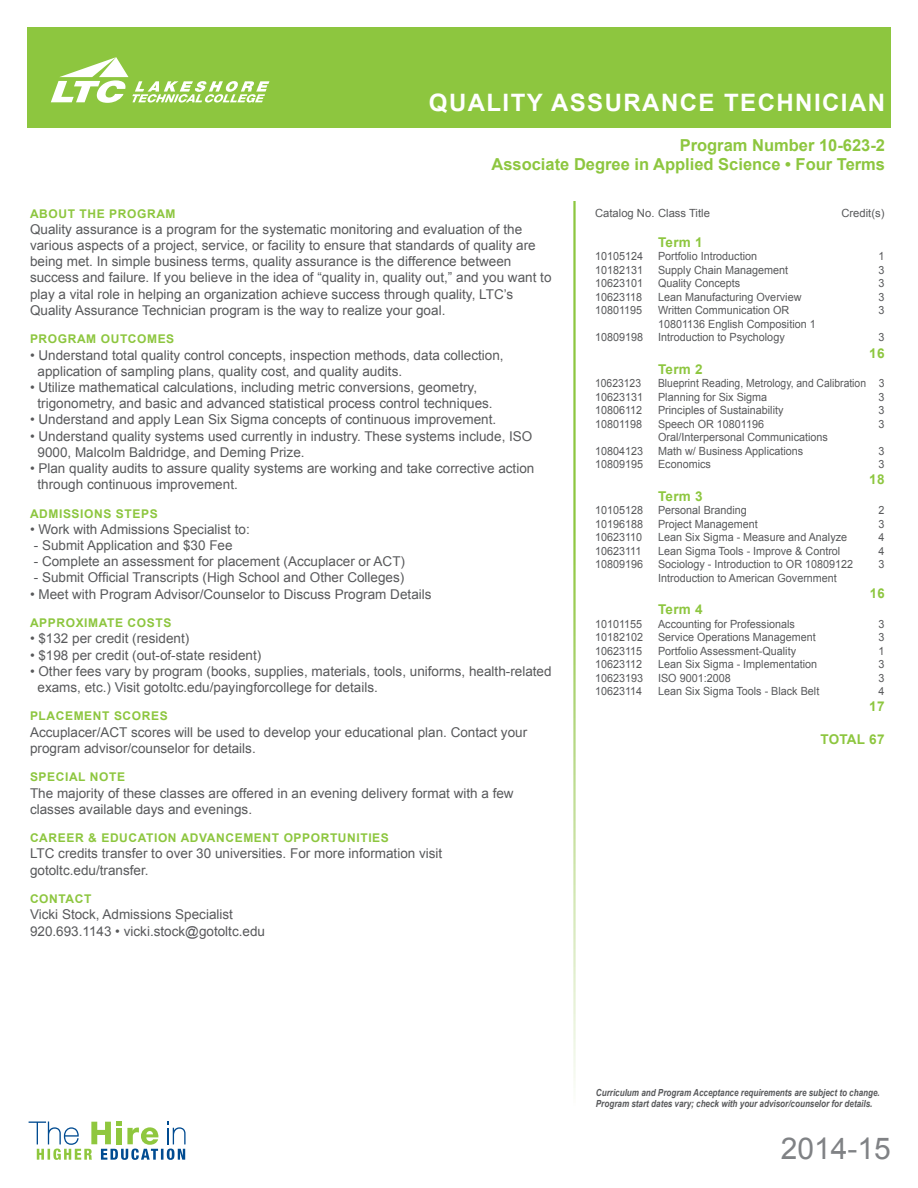
<style>
.page{position:relative;width:918px;height:1188px;background:#fff}
.page>*{position:absolute;margin:0;border:0;box-sizing:border-box;transform-origin:0 0}
.t1{font:30px "Arial";color:#808285}
.t2{font:700 24px "Arial";letter-spacing:.06em;color:#fff}
.t3{font:700 16.5px/19.8px "Arial";color:#8dc63f;text-align:right}
.t4{font:13.5px/16.2px "Arial";color:#58595b}
.t5{font:700 13.5px "Arial";letter-spacing:.02em;color:#8dc63f}
.t6{font:700 13.5px "Arial";letter-spacing:.02em;color:#8dc63f;scale:.96 1}
.t7{font:700 12px "Arial";letter-spacing:.05em;color:#8dc63f}
.t8{font:11.25px "Arial";color:#58595b;scale:.96 1}
.t9{font:11.25px "Arial";color:#58595b;scale:.92 1}
.t10{font:11.25px "Arial";color:#58595b}
.t11{font:italic 700 9.75px/11.7px "Arial";color:#58595b;scale:.83 1}
</style>
<div class="page">
<div style="left:27px;top:27px;width:864px;height:100px;background:#8dc63f"></div>
<svg style="left:51px;top:57px;width:218px;height:46px"></svg>
<svg style="left:29px;top:1122px;width:157px;height:38px"></svg>
<h2 class="t2" style="left:429px;top:87px;width:458px">QUALITY ASSURANCE TECHNICIAN</h2>
<p class="t3" style="left:491px;top:135px;width:395px">Program Number 10-623-2<br>Associate Degree in Applied Science • Four Terms</p>
<p class="t7" style="left:30px;top:205px;width:147px">ABOUT THE PROGRAM</p>
<p class="t4" style="left:30px;top:221px;width:523px">Quality assurance is a program for the systematic monitoring and evaluation of the various aspects of a project, service, or facility to ensure that standards of quality are being met. In simple business terms, quality assurance is the difference between success and failure. If you believe in the idea of “quality in, quality out,” and you want to play a vital role in helping an organization achieve success through quality, LTC’s Quality Assurance Technician program is the way to realize your goal.</p>
<p class="t7" style="left:30px;top:331px;width:146px">PROGRAM OUTCOMES</p>
<p class="t4" style="left:38px;top:347px;width:468px;text-indent:-8px">• Understand total quality control concepts, inspection methods, data collection, application of sampling plans, quality cost, and quality audits.</p>
<p class="t4" style="left:38px;top:379px;width:457px;text-indent:-8px">• Utilize mathematical calculations, including metric conversions, geometry, trigonometry, and basic and advanced statistical process control techniques.</p>
<p class="t4" style="left:30px;top:412px;width:468px">• Understand and apply Lean Six Sigma concepts of continuous improvement.</p>
<p class="t4" style="left:38px;top:428px;width:496px;text-indent:-8px">• Understand quality systems used currently in industry. These systems include, ISO<br>9000, Malcolm Baldridge, and Deming Prize.</p>
<p class="t4" style="left:38px;top:460px;width:498px;text-indent:-8px">• Plan quality audits to assure quality systems are working and take corrective action through continuous improvement.</p>
<p class="t7" style="left:30px;top:505px;width:129px">ADMISSIONS STEPS</p>
<p class="t4" style="left:30px;top:521px;width:221px">• Work with Admissions Specialist to:</p>
<p class="t4" style="left:34px;top:537px;width:200px">- Submit Application and $30 Fee</p>
<p class="t4" style="left:34px;top:554px;width:373px">- Complete an assessment for placement (Accuplacer or ACT)</p>
<p class="t4" style="left:34px;top:570px;width:372px">- Submit Official Transcripts (High School and Other Colleges)</p>
<p class="t4" style="left:30px;top:586px;width:403px">• Meet with Program Advisor/Counselor to Discuss Program Details</p>
<p class="t7" style="left:30px;top:615px;width:143px">APPROXIMATE COSTS</p>
<p class="t4" style="left:30px;top:631px;width:161px">• $132 per credit (resident)</p>
<p class="t4" style="left:30px;top:647px;width:233px">• $198 per credit (out-of-state resident)</p>
<p class="t4" style="left:38px;top:663px;width:516px;text-indent:-8px">• Other fees vary by program (books, supplies, materials, tools, uniforms, health-related exams, etc.) Visit gotoltc.edu/payingforcollege for details.</p>
<p class="t7" style="left:30px;top:708px;width:139px">PLACEMENT SCORES</p>
<p class="t4" style="left:30px;top:724px;width:499px">Accuplacer/ACT scores will be used to develop your educational plan. Contact your program advisor/counselor for details.</p>
<p class="t7" style="left:30px;top:769px;width:97px">SPECIAL NOTE</p>
<p class="t4" style="left:30px;top:785px;width:485px">The majority of these classes are offered in an evening delivery format with a few classes available days and evenings.</p>
<p class="t7" style="left:30px;top:830px;width:360px">CAREER &amp; EDUCATION ADVANCEMENT OPPORTUNITIES</p>
<p class="t4" style="left:30px;top:846px;width:414px">LTC credits transfer to over 30 universities. For more information visit gotoltc.edu/transfer.</p>
<p class="t7" style="left:30px;top:891px;width:63px">CONTACT</p>
<p class="t4" style="left:30px;top:907px;width:237px">Vicki Stock, Admissions Specialist<br>920.693.1143 • vicki.stock@gotoltc.edu</p>
<p class="t10" style="left:595px;top:206px;width:116px">Catalog No. Class Title</p>
<p class="t10" style="left:841px;top:206px;width:45px">Credit(s)</p>
<p class="t5" style="left:658px;top:233px;width:46px">Term 1</p>
<p class="t8" style="left:595px;top:249px;width:52px">10105124</p>
<p class="t8" style="left:658px;top:249px;width:105px">Portfolio Introduction</p>
<p class="t8" style="left:879px;top:249px;width:8px">1</p>
<p class="t8" style="left:595px;top:263px;width:52px">10182131</p>
<p class="t8" style="left:658px;top:263px;width:137px">Supply Chain Management</p>
<p class="t8" style="left:879px;top:263px;width:8px">3</p>
<p class="t8" style="left:595px;top:276px;width:52px">10623101</p>
<p class="t8" style="left:658px;top:276px;width:87px">Quality Concepts</p>
<p class="t8" style="left:879px;top:276px;width:8px">3</p>
<p class="t8" style="left:595px;top:290px;width:51px">10623118</p>
<p class="t8" style="left:658px;top:290px;width:151px">Lean Manufacturing Overview</p>
<p class="t8" style="left:879px;top:290px;width:8px">3</p>
<p class="t8" style="left:595px;top:303px;width:51px">10801195</p>
<p class="t8" style="left:658px;top:303px;width:138px">Written Communication OR</p>
<p class="t8" style="left:879px;top:303px;width:8px">3</p>
<p class="t8" style="left:658px;top:317px;width:166px">10801136 English Composition 1</p>
<p class="t8" style="left:595px;top:330px;width:52px">10809198</p>
<p class="t8" style="left:658px;top:330px;width:133px">Introduction to Psychology</p>
<p class="t8" style="left:879px;top:330px;width:8px">3</p>
<p class="t5" style="left:869px;top:344px;width:17px">16</p>
<p class="t5" style="left:658px;top:360px;width:46px">Term 2</p>
<p class="t9" style="left:595px;top:376px;width:52px">10623123</p>
<p class="t9" style="left:658px;top:376px;width:248px">Blueprint Reading, Metrology, and Calibration 3</p>
<p class="t8" style="left:595px;top:389px;width:52px">10623131</p>
<p class="t8" style="left:658px;top:389px;width:115px">Planning for Six Sigma</p>
<p class="t8" style="left:879px;top:389px;width:8px">3</p>
<p class="t8" style="left:595px;top:403px;width:51px">10806112</p>
<p class="t8" style="left:658px;top:403px;width:132px">Principles of Sustainability</p>
<p class="t8" style="left:879px;top:403px;width:8px">3</p>
<p class="t8" style="left:595px;top:416px;width:51px">10801198</p>
<p class="t8" style="left:658px;top:416px;width:112px">Speech OR 10801196</p>
<p class="t8" style="left:879px;top:416px;width:8px">3</p>
<p class="t8" style="left:658px;top:430px;width:178px">Oral/Interpersonal Communications</p>
<p class="t8" style="left:595px;top:443px;width:52px">10804123</p>
<p class="t8" style="left:658px;top:443px;width:153px">Math w/ Business Applications</p>
<p class="t8" style="left:879px;top:443px;width:8px">3</p>
<p class="t8" style="left:595px;top:457px;width:52px">10809195</p>
<p class="t8" style="left:658px;top:457px;width:57px">Economics</p>
<p class="t8" style="left:879px;top:457px;width:8px">3</p>
<p class="t5" style="left:869px;top:471px;width:17px">18</p>
<p class="t5" style="left:658px;top:487px;width:46px">Term 3</p>
<p class="t8" style="left:595px;top:503px;width:52px">10105128</p>
<p class="t8" style="left:658px;top:503px;width:94px">Personal Branding</p>
<p class="t8" style="left:879px;top:503px;width:8px">2</p>
<p class="t8" style="left:595px;top:516px;width:52px">10196188</p>
<p class="t8" style="left:658px;top:516px;width:105px">Project Management</p>
<p class="t8" style="left:879px;top:516px;width:8px">3</p>
<p class="t8" style="left:595px;top:530px;width:51px">10623110</p>
<p class="t8" style="left:658px;top:530px;width:198px">Lean Six Sigma - Measure and Analyze</p>
<p class="t8" style="left:879px;top:530px;width:8px">4</p>
<p class="t8" style="left:595px;top:543px;width:50px">10623111</p>
<p class="t8" style="left:658px;top:543px;width:191px">Lean Sigma Tools - Improve &amp; Control</p>
<p class="t8" style="left:879px;top:543px;width:8px">4</p>
<p class="t8" style="left:595px;top:557px;width:52px">10809196</p>
<p class="t8" style="left:658px;top:557px;width:205px">Sociology - Introduction to OR 10809122</p>
<p class="t8" style="left:879px;top:557px;width:8px">3</p>
<p class="t8" style="left:658px;top:570px;width:188px">Introduction to American Government</p>
<p class="t6" style="left:870px;top:584px;width:17px">16</p>
<p class="t5" style="left:658px;top:600px;width:46px">Term 4</p>
<p class="t8" style="left:595px;top:616px;width:51px">10101155</p>
<p class="t8" style="left:658px;top:616px;width:144px">Accounting for Professionals</p>
<p class="t8" style="left:879px;top:616px;width:8px">3</p>
<p class="t8" style="left:595px;top:630px;width:52px">10182102</p>
<p class="t8" style="left:658px;top:630px;width:166px">Service Operations Management</p>
<p class="t8" style="left:879px;top:630px;width:8px">3</p>
<p class="t8" style="left:595px;top:643px;width:51px">10623115</p>
<p class="t8" style="left:658px;top:643px;width:145px">Portfolio Assessment-Quality</p>
<p class="t8" style="left:879px;top:643px;width:8px">1</p>
<p class="t8" style="left:595px;top:657px;width:51px">10623112</p>
<p class="t8" style="left:658px;top:657px;width:167px">Lean Six Sigma - Implementation</p>
<p class="t8" style="left:879px;top:657px;width:8px">3</p>
<p class="t8" style="left:595px;top:670px;width:52px">10623193</p>
<p class="t8" style="left:658px;top:670px;width:77px">ISO 9001:2008</p>
<p class="t8" style="left:879px;top:670px;width:8px">3</p>
<p class="t8" style="left:595px;top:684px;width:51px">10623114</p>
<p class="t8" style="left:658px;top:684px;width:169px">Lean Six Sigma Tools - Black Belt</p>
<p class="t8" style="left:879px;top:684px;width:8px">4</p>
<p class="t5" style="left:869px;top:697px;width:17px">17</p>
<p class="t5" style="left:820px;top:730px;width:66px">TOTAL 67</p>
<p class="t11" style="left:596px;top:1087px;width:344px">Curriculum and Program Acceptance requirements are subject to change.<br>Program start dates vary; check with your advisor/counselor for details.</p>
<h1 class="t1" style="left:781px;top:1129px;width:112px">2014-15</h1>
</div>
